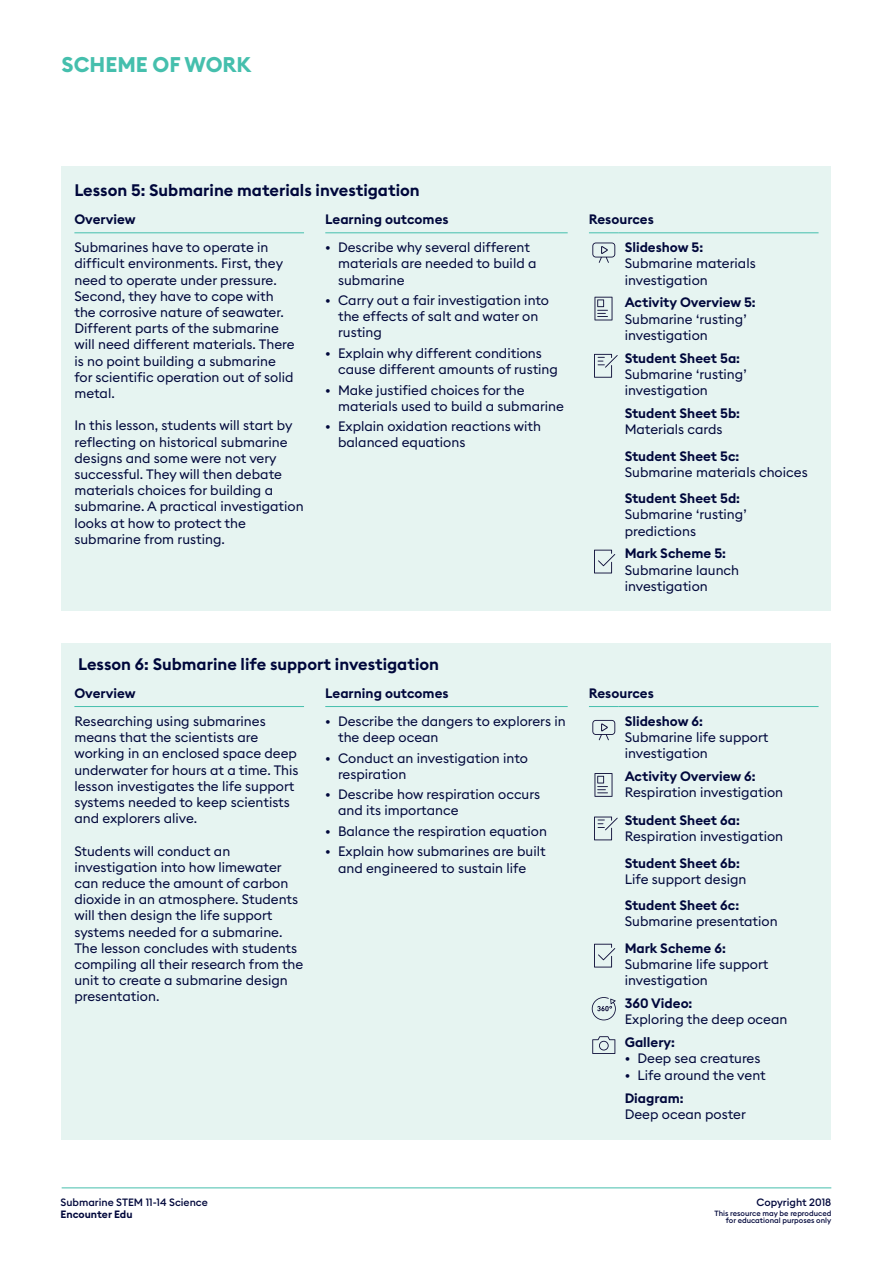
<style>
.page{position:relative;width:893px;height:1263px;background:#fff}
.page>*{position:absolute;margin:0;border:0;box-sizing:border-box;transform-origin:0 0}
.t1{font:700 21px "Euclid Square";color:#45bfad}
.t2{font:600 16.5px "Euclid Square";color:#00073b}
.t3{font:13.5px/16.2px "Euclid Square";color:#00073b}
.t4{font:600 13.5px "Euclid Square";color:#00073b}
.t5{font:500 10.5px "Euclid Square";color:#00073b}
.t6{font:600 10.5px "Euclid Square";color:#00073b}
.t7{font:500 7.5px/7.5px "Euclid Square";color:#00073b;text-align:right}
</style>
<div class="page">
<hr style="left:62px;top:1187px;width:769px;height:1px;background:#45bfad">
<div style="left:62px;top:166px;width:769px;height:445px;background:#e6f4f1"></div>
<div style="left:62px;top:643px;width:769px;height:497px;background:#e6f4f1"></div>
<hr style="left:589px;top:232px;width:30px;height:1px;background:#45bfad">
<hr style="left:619px;top:232px;width:200px;height:1px;background:#45bfad">
<hr style="left:325px;top:232px;width:243px;height:1px;background:#45bfad">
<hr style="left:74px;top:232px;width:230px;height:1px;background:#45bfad">
<hr style="left:589px;top:706px;width:30px;height:1px;background:#45bfad">
<hr style="left:619px;top:706px;width:200px;height:1px;background:#45bfad">
<hr style="left:325px;top:706px;width:243px;height:1px;background:#45bfad">
<hr style="left:74px;top:706px;width:230px;height:1px;background:#45bfad">
<svg style="left:592px;top:243px;width:23px;height:20px"></svg>
<svg style="left:592px;top:720px;width:23px;height:20px"></svg>
<svg style="left:594px;top:550px;width:21px;height:23px"></svg>
<svg style="left:594px;top:944px;width:21px;height:23px"></svg>
<svg style="left:592px;top:997px;width:24px;height:23px"></svg>
<svg style="left:592px;top:1036px;width:23px;height:18px"></svg>
<svg style="left:594px;top:354px;width:24px;height:24px"></svg>
<svg style="left:594px;top:816px;width:24px;height:24px"></svg>
<svg style="left:594px;top:297px;width:18px;height:23px"></svg>
<svg style="left:594px;top:773px;width:18px;height:24px"></svg>
<p class="t1" style="left:62px;top:51px;width:191px">SCHEME OF WORK</p>
<p class="t2" style="left:74px;top:180px;width:347px">Lesson 5: Submarine materials investigation</p>
<p class="t4" style="left:74px;top:211px;width:63px">Overview</p>
<p class="t4" style="left:325px;top:211px;width:125px">Learning outcomes</p>
<p class="t4" style="left:589px;top:211px;width:66px">Resources</p>
<p class="t3" style="left:74px;top:239px;width:222px">Submarines have to operate in difficult environments. First, they need to operate under pressure.<br>Second, they have to cope with the corrosive nature of seawater.<br>Different parts of the submarine will need different materials. There is no point building a submarine for scientific operation out of solid metal.</p>
<p class="t3" style="left:74px;top:417px;width:231px">In this lesson, students will start by reflecting on historical submarine designs and some were not very successful. They will then debate materials choices for building a submarine. A practical investigation looks at how to protect the submarine from rusting.</p>
<p class="t3" style="left:338px;top:239px;width:200px;text-indent:-13px">• Describe why several different materials are needed to build a submarine</p>
<p class="t3" style="left:338px;top:292px;width:213px;text-indent:-13px">• Carry out a fair investigation into the effects of salt and water on rusting</p>
<p class="t3" style="left:338px;top:345px;width:221px;text-indent:-13px">• Explain why different conditions cause different amounts of rusting</p>
<p class="t3" style="left:338px;top:382px;width:228px;text-indent:-13px">• Make justified choices for the materials used to build a submarine</p>
<p class="t3" style="left:338px;top:418px;width:204px;text-indent:-13px">• Explain oxidation reactions with balanced equations</p>
<p class="t4" style="left:625px;top:239px;width:80px">Slideshow 5:</p>
<p class="t3" style="left:625px;top:255px;width:133px">Submarine materials investigation</p>
<p class="t4" style="left:625px;top:294px;width:133px">Activity Overview 5:</p>
<p class="t3" style="left:625px;top:311px;width:123px">Submarine ‘rusting’ investigation</p>
<p class="t4" style="left:625px;top:349px;width:117px">Student Sheet 5a:</p>
<p class="t3" style="left:625px;top:366px;width:123px">Submarine ‘rusting’ investigation</p>
<p class="t4" style="left:625px;top:405px;width:117px">Student Sheet 5b:</p>
<p class="t3" style="left:625px;top:421px;width:99px">Materials cards</p>
<p class="t4" style="left:625px;top:447px;width:116px">Student Sheet 5c:</p>
<p class="t3" style="left:625px;top:464px;width:184px">Submarine materials choices</p>
<p class="t4" style="left:625px;top:490px;width:117px">Student Sheet 5d:</p>
<p class="t3" style="left:625px;top:506px;width:123px">Submarine ‘rusting’ predictions</p>
<p class="t4" style="left:625px;top:545px;width:103px">Mark Scheme 5:</p>
<p class="t3" style="left:625px;top:562px;width:116px">Submarine launch investigation</p>
<p class="t2" style="left:78px;top:654px;width:363px">Lesson 6: Submarine life support investigation</p>
<p class="t4" style="left:74px;top:685px;width:63px">Overview</p>
<p class="t4" style="left:325px;top:685px;width:125px">Learning outcomes</p>
<p class="t4" style="left:589px;top:685px;width:66px">Resources</p>
<p class="t3" style="left:74px;top:713px;width:226px">Researching using submarines means that the scientists are working in an enclosed space deep underwater for hours at a time. This lesson investigates the life support</p>
<p class="t3" style="left:74px;top:794px;width:217px">systems needed to keep scientists and explorers alive.</p>
<p class="t3" style="left:74px;top:842px;width:231px">Students will conduct an investigation into how limewater can reduce the amount of carbon dioxide in an atmosphere. Students will then design the life support systems needed for a submarine.<br>The lesson concludes with students compiling all their research from the unit to create a submarine design presentation.</p>
<p class="t3" style="left:338px;top:713px;width:229px;text-indent:-13px">• Describe the dangers to explorers in the deep ocean</p>
<p class="t3" style="left:338px;top:750px;width:191px;text-indent:-13px">• Conduct an investigation into respiration</p>
<p class="t3" style="left:338px;top:786px;width:204px;text-indent:-13px">• Describe how respiration occurs and its importance</p>
<p class="t3" style="left:325px;top:823px;width:223px">• Balance the respiration equation</p>
<p class="t3" style="left:325px;top:843px;width:222px;text-align:center">• Explain how submarines are built and engineered to sustain life</p>
<p class="t4" style="left:625px;top:712px;width:80px">Slideshow 6:</p>
<p class="t3" style="left:625px;top:729px;width:145px">Submarine life support investigation</p>
<p class="t4" style="left:625px;top:768px;width:132px">Activity Overview 6:</p>
<p class="t3" style="left:625px;top:784px;width:160px">Respiration investigation</p>
<p class="t4" style="left:625px;top:812px;width:117px">Student Sheet 6a:</p>
<p class="t3" style="left:625px;top:828px;width:160px">Respiration investigation</p>
<p class="t4" style="left:625px;top:854px;width:117px">Student Sheet 6b:</p>
<p class="t3" style="left:625px;top:871px;width:123px">Life support design</p>
<p class="t4" style="left:625px;top:897px;width:116px">Student Sheet 6c:</p>
<p class="t3" style="left:625px;top:913px;width:154px">Submarine presentation</p>
<p class="t4" style="left:625px;top:939px;width:103px">Mark Scheme 6:</p>
<p class="t3" style="left:625px;top:956px;width:145px">Submarine life support investigation</p>
<p class="t4" style="left:625px;top:994px;width:69px">360 Video:</p>
<p class="t3" style="left:625px;top:1011px;width:164px">Exploring the deep ocean</p>
<p class="t4" style="left:625px;top:1033px;width:52px">Gallery:</p>
<p class="t3" style="left:625px;top:1050px;width:137px">• Deep sea creatures</p>
<p class="t3" style="left:625px;top:1067px;width:143px">• Life around the vent</p>
<p class="t4" style="left:625px;top:1090px;width:60px">Diagram:</p>
<p class="t3" style="left:625px;top:1106px;width:123px">Deep ocean poster</p>
<p class="t5" style="left:61px;top:1195px;width:149px">Submarine STEM 11-14 Science</p>
<p class="t6" style="left:61px;top:1208px;width:73px">Encounter Edu</p>
<p class="t5" style="left:756px;top:1195px;width:76px">Copyright 2018</p>
<p class="t7" style="left:714px;top:1209px;width:118px">This resource may be reproduced for educational purposes only</p>
</div>
